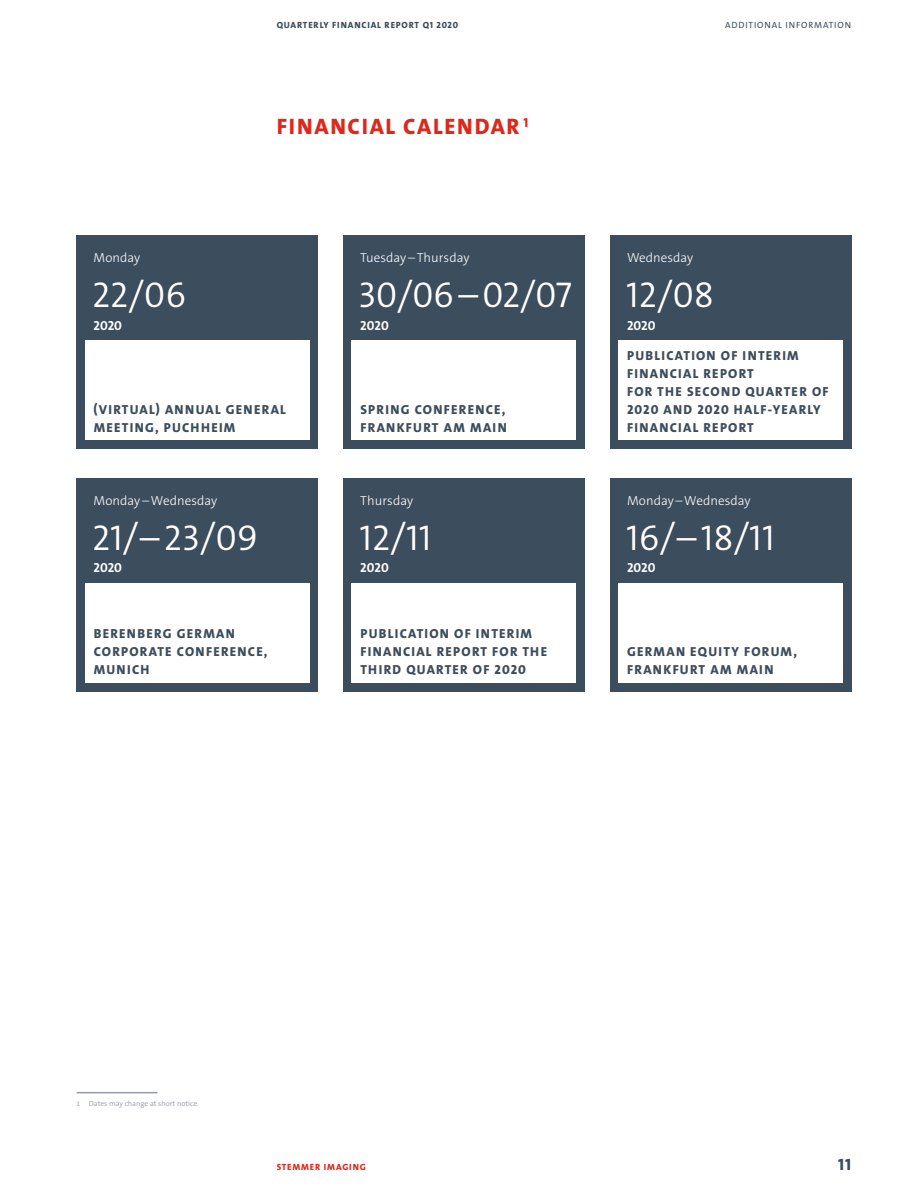
<style>
.page{position:relative;width:915px;height:1191px;background:#fff}
.page>*{position:absolute;margin:0;border:0;box-sizing:border-box;transform-origin:0 0}
.t1{font:36px "The Sans LP4 Se Lig";color:#fff}
.t2{font:22.5px "The Sans LP8 Ex Bld";letter-spacing:.075em;color:#dd291b}
.t3{font:16.5px "The Sans LP8 Ex Bld";color:#3c4d5d}
.t4{font:13.2px/18px "The Sans LP8 Ex Bld";letter-spacing:.095em;color:#3c4d5d}
.t5{font:13.2px "The Sans LP3 Lig";letter-spacing:.005em;color:#fff}
.t6{font:13.2px "The Sans LP7 Bld";letter-spacing:.005em;color:#fff}
.t7{font:9px "The Sans LP8 Ex Bld";letter-spacing:.095em;color:#3c4d5d}
.t8{font:9px "The Sans LP5 Plain";letter-spacing:.095em;color:#3c4d5d}
.t9{font:9px "The Sans LP8 Ex Bld";letter-spacing:.095em;color:#dd291b}
.t10{font:7.5px "The Sans LP4 Se Lig";color:#969aa4}
.s1{font-size:6.75px}
</style>
<div class="page">
<hr style="left:0;top:0;width:1px;height:1191px;background:#f4f4f6">
<div style="left:77px;top:236px;width:240px;height:213px;background:#3c4d5d"></div>
<div style="left:85px;top:340px;width:224px;height:100px;background:#fff"></div>
<div style="left:77px;top:478px;width:240px;height:213px;background:#3c4d5d"></div>
<div style="left:85px;top:583px;width:224px;height:99px;background:#fff"></div>
<div style="left:343px;top:478px;width:241px;height:213px;background:#3c4d5d"></div>
<div style="left:351px;top:583px;width:224px;height:99px;background:#fff"></div>
<div style="left:609px;top:478px;width:241px;height:213px;background:#3c4d5d"></div>
<div style="left:618px;top:583px;width:224px;height:99px;background:#fff"></div>
<div style="left:343px;top:236px;width:241px;height:213px;background:#3c4d5d"></div>
<div style="left:351px;top:340px;width:224px;height:100px;background:#fff"></div>
<div style="left:609px;top:236px;width:241px;height:213px;background:#3c4d5d"></div>
<div style="left:618px;top:340px;width:224px;height:100px;background:#fff"></div>
<hr style="left:77px;top:1092px;width:80px;height:1px;background:#969aa4">
<p class="t7" style="left:276px;top:19px;width:183px">QUARTERLY FINANCIAL REPORT Q1 2020</p>
<p class="t5" style="left:94px;top:249px;width:48px">Monday</p>
<h1 class="t1" style="left:92px;top:272px;width:96px">22/06</h1>
<p class="t6" style="left:94px;top:317px;width:30px">2020</p>
<h2 class="t2" style="left:277px;top:112px;width:253px">FINANCIAL CALENDAR <sup>1</sup></h2>
<p class="t5" style="left:360px;top:249px;width:111px">Tuesday–Thursday</p>
<h1 class="t1" style="left:358px;top:272px;width:215px">30/06–02/07</h1>
<p class="t6" style="left:360px;top:317px;width:30px">2020</p>
<p class="t4" style="left:94px;top:400px;width:194px">(VIRTUAL) ANNUAL GENERAL<br>MEETING, PUCHHEIM</p>
<p class="t5" style="left:94px;top:492px;width:125px">Monday–Wednesday</p>
<h1 class="t1" style="left:92px;top:514px;width:167px">21/–23/09</h1>
<p class="t6" style="left:94px;top:559px;width:30px">2020</p>
<p class="t4" style="left:94px;top:625px;width:175px">BERENBERG GERMAN<br>CORPORATE CONFERENCE,<br>MUNICH</p>
<p class="t4" style="left:360px;top:400px;width:148px">SPRING CONFERENCE,<br>FRANKFURT AM MAIN</p>
<p class="t5" style="left:360px;top:492px;width:54px">Thursday</p>
<h1 class="t1" style="left:359px;top:514px;width:73px">12/11</h1>
<p class="t6" style="left:360px;top:559px;width:30px">2020</p>
<p class="t4" style="left:360px;top:625px;width:188px">PUBLICATION OF INTERIM<br>FINANCIAL REPORT FOR THE<br>THIRD QUARTER OF 2020</p>
<p class="t8" style="left:724px;top:19px;width:127px">ADDITIONAL INFORMATION</p>
<p class="t5" style="left:626px;top:249px;width:68px">Wednesday</p>
<h1 class="t1" style="left:626px;top:272px;width:89px">12/08</h1>
<p class="t6" style="left:626px;top:317px;width:30px">2020</p>
<p class="t4" style="left:626px;top:346px;width:203px">PUBLICATION OF INTERIM<br>FINANCIAL REPORT<br>FOR THE SECOND QUARTER OF<br>2020 AND 2020 HALF-YEARLY<br>FINANCIAL REPORT</p>
<p class="t5" style="left:626px;top:492px;width:125px">Monday–Wednesday</p>
<h1 class="t1" style="left:626px;top:514px;width:150px">16/–18/11</h1>
<p class="t6" style="left:626px;top:559px;width:30px">2020</p>
<p class="t4" style="left:627px;top:643px;width:171px">GERMAN EQUITY FORUM,<br>FRANKFURT AM MAIN</p>
<p class="t10" style="left:77px;top:1098px;width:124px"><span class="s1">1</span> Dates may change at short notice.</p>
<p class="t9" style="left:276px;top:1160px;width:91px">STEMMER IMAGING</p>
<p class="t3" style="left:837px;top:1153px;width:15px">11</p>
</div>
